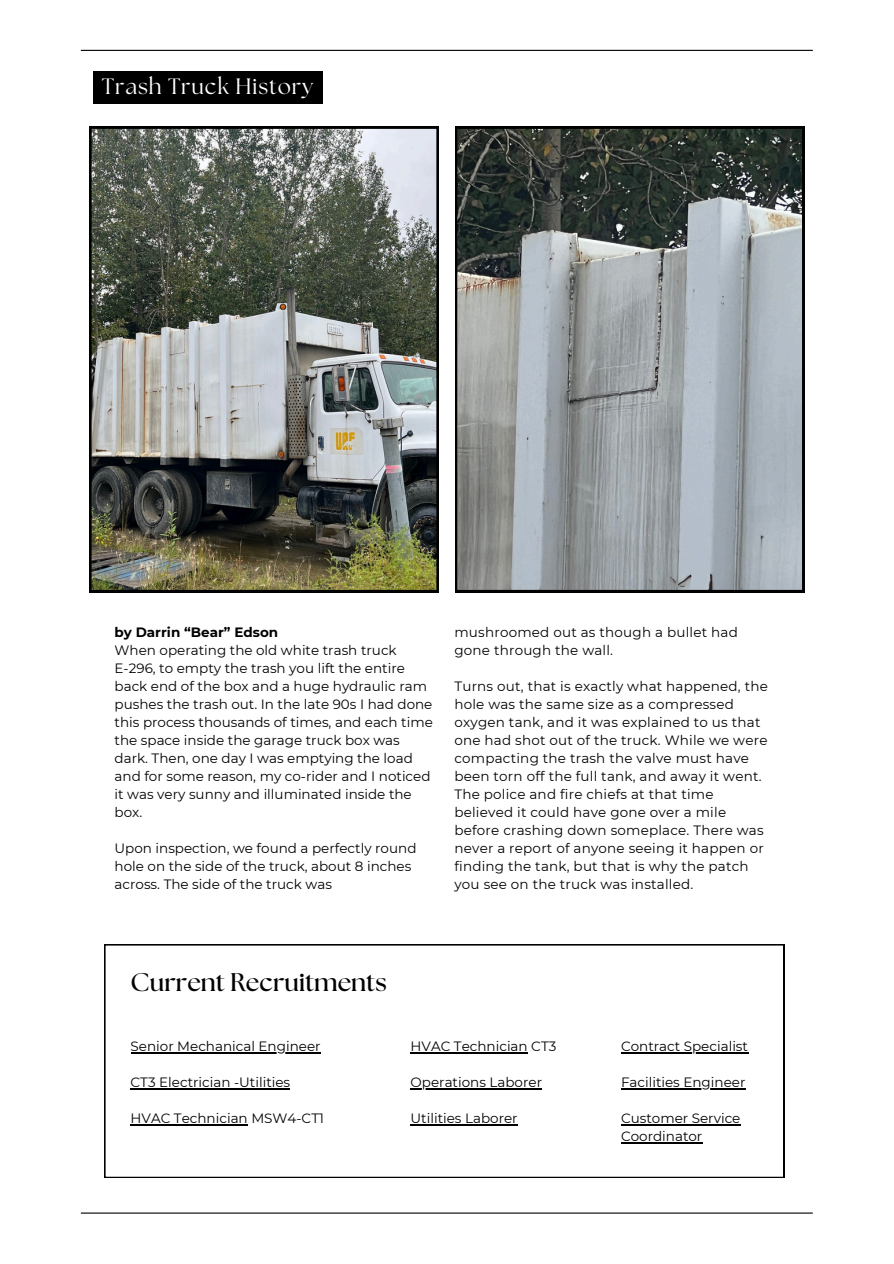
<style>
.page{position:relative;width:894px;height:1264px;background:#fff}
.page>*{position:absolute;margin:0;border:0;box-sizing:border-box;transform-origin:0 0}
.t1{font:700 25.5px "The Seasons";color:#000}
.t2{font:22.2px "The Seasons";letter-spacing:.04em;color:#fff}
.t3{font:13.5px/18px "Montserrat";color:#000}
.t4{font:700 13.5px "Montserrat";color:#000}
</style>
<div class="page">
<hr style="left:81px;top:50px;width:731px;height:1px;background:#000">
<hr style="left:81px;top:1212px;width:731px;height:1px;background:#000">
<svg style="left:104px;top:944px;width:679px;height:233px"></svg>
<hr style="left:131px;top:1052px;width:189px;height:1px;background:#000">
<hr style="left:131px;top:1088px;width:159px;height:1px;background:#000">
<hr style="left:131px;top:1124px;width:117px;height:1px;background:#000">
<hr style="left:410px;top:1052px;width:117px;height:1px;background:#000">
<hr style="left:410px;top:1088px;width:132px;height:1px;background:#000">
<hr style="left:410px;top:1124px;width:107px;height:1px;background:#000">
<hr style="left:620px;top:1052px;width:127px;height:1px;background:#000">
<hr style="left:620px;top:1088px;width:125px;height:1px;background:#000">
<hr style="left:620px;top:1124px;width:120px;height:1px;background:#000">
<hr style="left:620px;top:1142px;width:82px;height:1px;background:#000">
<img style="left:89px;top:127px;width:349px;height:465px">
<svg style="left:455px;top:127px;width:348px;height:465px;background:#858b8d"></svg>
<div style="left:93px;top:71px;width:229px;height:33px;background:#000"></div>
<p class="t2" style="left:102px;top:76px;width:213px">Trash Truck History</p>
<p class="t4" style="left:114px;top:624px;width:165px">by Darrin “Bear” Edson</p>
<p class="t3" style="left:114px;top:641px;width:320px">When operating the old white trash truck E-296, to empty the trash you lift the entire back end of the box and a huge hydraulic ram pushes the trash out. In the late 90s I had done this process thousands of times, and each time the space inside the garage truck box was dark. Then, one day I was emptying the load and for some reason, my co-rider and I noticed it was very sunny and illuminated inside the box.</p>
<p class="t3" style="left:114px;top:839px;width:303px">Upon inspection, we found a perfectly round hole on the side of the truck, about 8 inches across. The side of the truck was</p>
<p class="t3" style="left:454px;top:623px;width:285px">mushroomed out as though a bullet had gone through the wall.</p>
<p class="t3" style="left:454px;top:677px;width:315px">Turns out, that is exactly what happened, the hole was the same size as a compressed oxygen tank, and it was explained to us that one had shot out of the truck. While we were compacting the trash the valve must have been torn off the full tank, and away it went.<br>The police and fire chiefs at that time believed it could have gone over a mile before crashing down someplace. There was never a report of anyone seeing it happen or finding the tank, but that is why the patch you see on the truck was installed.</p>
<h1 class="t1" style="left:131px;top:970px;width:258px">Current Recruitments</h1>
<p class="t3" style="left:131px;top:1037px;width:191px">Senior Mechanical Engineer</p>
<p class="t3" style="left:131px;top:1073px;width:161px">CT3 Electrician -Utilities</p>
<p class="t3" style="left:131px;top:1109px;width:195px">HVAC Technician MSW4-CT1</p>
<p class="t3" style="left:410px;top:1037px;width:147px">HVAC Technician CT3</p>
<p class="t3" style="left:410px;top:1073px;width:133px">Operations Laborer</p>
<p class="t3" style="left:410px;top:1109px;width:108px">Utilities Laborer</p>
<p class="t3" style="left:620px;top:1037px;width:128px">Contract Specialist</p>
<p class="t3" style="left:620px;top:1073px;width:126px">Facilities Engineer</p>
<p class="t3" style="left:620px;top:1109px;width:121px">Customer Service<br>Coordinator</p>
</div>
